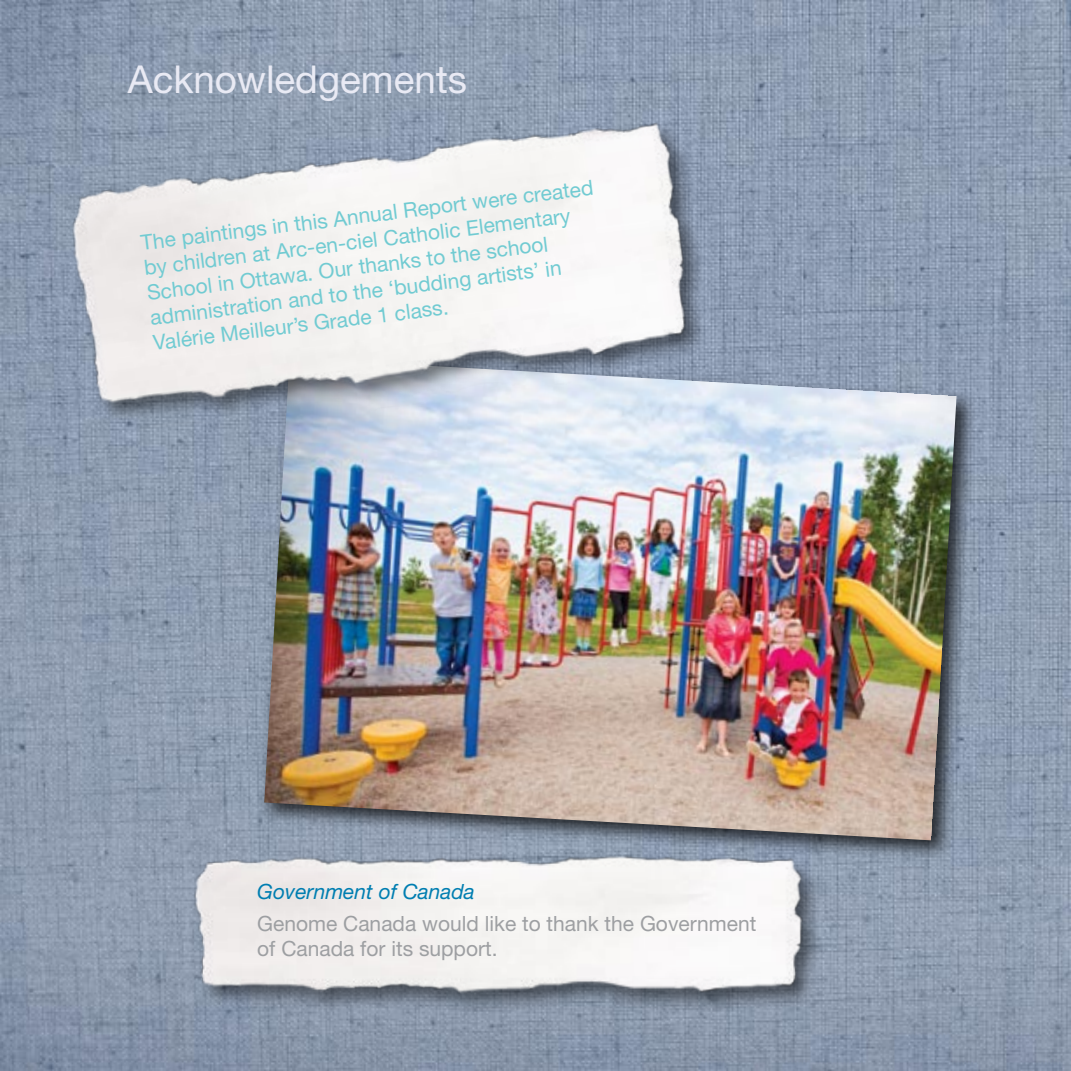
<style>
.page{position:relative;width:1071px;height:1071px;background:#fff}
.page>*{position:absolute;margin:0;border:0;box-sizing:border-box;transform-origin:0 0}
.t1{font:38.5px "Helvetica Neue LT Std";color:#e9eaf4}
.t2{font:21px/25.2px "Helvetica Neue LT Std";color:#71cbd2}
.t3{font:21px/24.5px "Helvetica Neue LT Std";color:#9d9fa2}
.t4{font:italic 21px "Helvetica Neue LT Std";color:#007eb1}
</style>
<div class="page">
<img style="left:0;top:0;width:1071px;height:1071px">
<div style="left:188px;top:850px;width:695px;height:221px;background:#000;opacity:.5"></div>
<img style="left:159px;top:825px;width:659px;height:215px">
<div style="left:256px;top:350px;width:729px;height:519px;background:#000;opacity:.75"></div>
<img style="left:264px;top:358px;width:693px;height:482px">
<div style="left:65px;top:118px;width:728px;height:426px;background:#000;opacity:.5"></div>
<img style="left:35px;top:81px;width:693px;height:390px">
<h2 class="t1" style="left:128px;top:56px;width:341px">Acknowledgements</h2>
<p class="t2" style="left:139px;top:230px;width:457px;rotate:-7deg">The paintings in this Annual Report were created by children at Arc-en-ciel Catholic Elementary School in Ottawa. Our thanks to the school administration and to the ‘budding artists’ in Valérie Meilleur’s Grade 1 class.</p>
<h3 class="t4" style="left:257px;top:879px;width:219px">Government of Canada</h3>
<p class="t3" style="left:257px;top:911px;width:501px">Genome Canada would like to thank the Gover nment of Canada for its support.</p>
</div>
